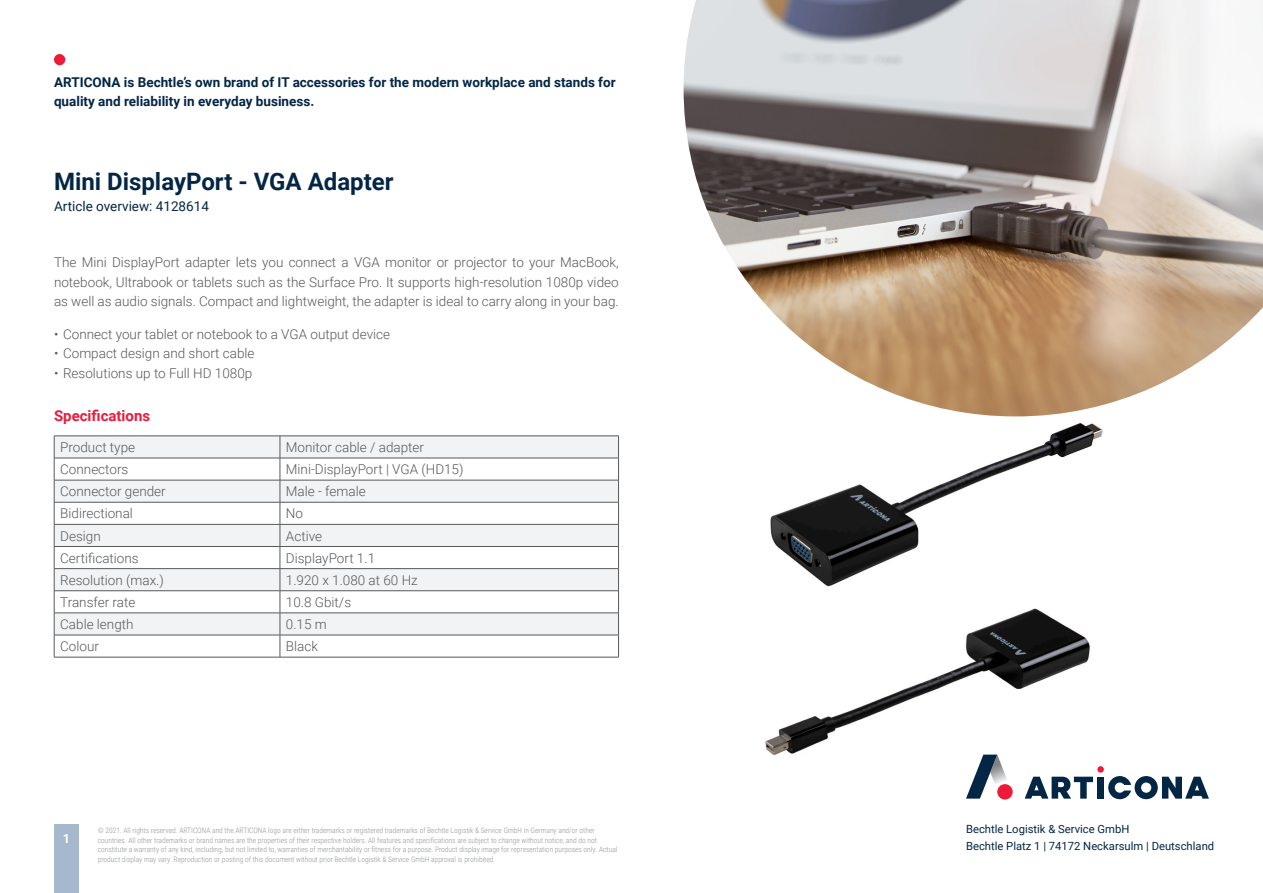
<style>
.page{position:relative;width:1263px;height:893px;background:#fff}
.page>*{position:absolute;margin:0;border:0;box-sizing:border-box;transform-origin:0 0}
.t1{font:700 24px "Roboto";color:#042645}
.t2{font:700 15px "Roboto";color:#ed1a3a}
.t3{font:300 13.5px/19.5px "Roboto";color:#57585a;text-align:justify}
.t4{font:700 13.5px/19.5px "Roboto";color:#042645}
.t5{font:13.5px "Roboto";color:#042645}
.t6{font:700 12.75px "Roboto";color:#fff}
.t7{font:11.25px/16.5px "Roboto";color:#042645}
.t8{font:300 7.5px/9.8px "Roboto Condensed";color:#939598}
</style>
<div class="page">
<img style="left:765px;top:608px;width:339px;height:160px">
<img style="left:770px;top:416px;width:333px;height:171px">
<div style="left:54px;top:825px;width:25px;height:68px;background:#a5b8cd"></div>
<div style="left:54px;top:54px;width:11px;height:11px;background:#ed1a3a;border-radius:50%"></div>
<div style="left:1097px;top:766px;width:7px;height:7px;background:#ed1a3a;border-radius:50%"></div>
<svg style="left:1025px;top:777px;width:68px;height:22px"></svg>
<div style="left:1097px;top:777px;width:7px;height:22px;background:#042645"></div>
<svg style="left:1108px;top:776px;width:101px;height:23px"></svg>
<svg style="left:966px;top:755px;width:49px;height:44px"></svg>
<div style="left:997px;top:784px;width:16px;height:15px;background:#ed1a3a;border-radius:50%"></div>
<img style="left:684px;top:0;width:579px;height:416px">
<svg style="left:54px;top:436px;width:565px;height:221px"></svg>
<hr style="left:54px;top:657px;width:226px;height:1px;background:#57585a">
<hr style="left:280px;top:657px;width:339px;height:1px;background:#57585a">
<p class="t4" style="left:54px;top:72px;width:563px">ARTICONA is Bechtle’s own brand of IT accessories for the modern workplace and stands for quality and reliability in everyday business.</p>
<h1 class="t1" style="left:54px;top:165px;width:341px">Mini DisplayPort - VGA Adapter</h1>
<p class="t5" style="left:54px;top:197px;width:156px">Article overview: 4128614</p>
<p class="t3" style="left:54px;top:252px;width:566px">The Mini DisplayPort adapter lets you connect a VGA monitor or projector to your MacBook, notebook, Ultrabook or tablets such as the Surface Pro. It supports high-resolution 1080p video as well as audio signals. Compact and lightweight, the adapter is ideal to carry along in your bag.</p>
<p class="t3" style="left:54px;top:324px;width:338px">• Connect your tablet or notebook to a VGA output device</p>
<p class="t3" style="left:54px;top:343px;width:202px">• Compact design and short cable</p>
<p class="t3" style="left:54px;top:363px;width:200px">• Resolutions up to Full HD 1080p</p>
<p class="t2" style="left:54px;top:405px;width:98px">Specifications</p>
<p class="t3" style="left:60px;top:437px;width:76px">Product type</p>
<p class="t3" style="left:286px;top:437px;width:140px">Monitor cable / adapter</p>
<p class="t3" style="left:60px;top:459px;width:70px">Connectors</p>
<p class="t3" style="left:286px;top:459px;width:179px">Mini-DisplayPort | VGA (HD15)</p>
<p class="t3" style="left:60px;top:481px;width:107px">Connector gender</p>
<p class="t3" style="left:286px;top:481px;width:81px">Male - female</p>
<p class="t3" style="left:60px;top:503px;width:74px">Bidirectional</p>
<p class="t3" style="left:286px;top:503px;width:19px">No</p>
<p class="t3" style="left:60px;top:525px;width:42px">Design</p>
<p class="t3" style="left:286px;top:525px;width:38px">Active</p>
<p class="t3" style="left:60px;top:548px;width:80px">Certifications</p>
<p class="t3" style="left:286px;top:548px;width:91px">DisplayPort 1.1</p>
<p class="t3" style="left:60px;top:570px;width:105px">Resolution (max.)</p>
<p class="t3" style="left:286px;top:570px;width:133px">1.920 x 1.080 at 60 Hz</p>
<p class="t3" style="left:60px;top:592px;width:77px">Transfer rate</p>
<p class="t3" style="left:286px;top:592px;width:67px">10.8 Gbit/s</p>
<p class="t3" style="left:60px;top:614px;width:75px">Cable length</p>
<p class="t3" style="left:286px;top:614px;width:42px">0.15 m</p>
<p class="t3" style="left:60px;top:636px;width:40px">Colour</p>
<p class="t3" style="left:286px;top:636px;width:34px">Black</p>
<p class="t6" style="left:63px;top:829px;width:9px">1</p>
<p class="t7" style="left:966px;top:821px;width:250px">Bechtle Logistik &amp; Service GmbH<br>Bechtle Platz 1 | 74172 Neckarsulm | Deutschland</p>
<p class="t8" style="left:98px;top:825px;width:521px">© 2021. All rights reserved. ARTICONA and the ARTICONA logo are either trademarks or registered trademarks of Bechtle Logistik &amp; Service GmbH in Germany and/or other countries. All other trademarks or brand names are the properties of their respective holders. All features and specifications are subject to change without notice, and do not constitute a warranty of any kind, including, but not limited to, warranties of merchantability or fitness for a purpose. Product display image for representation purposes only. Actual product display may vary. Reproduction or posting of this document without prior Bechtle Logistik &amp; Service GmbH approval is prohibited.</p>
</div>
